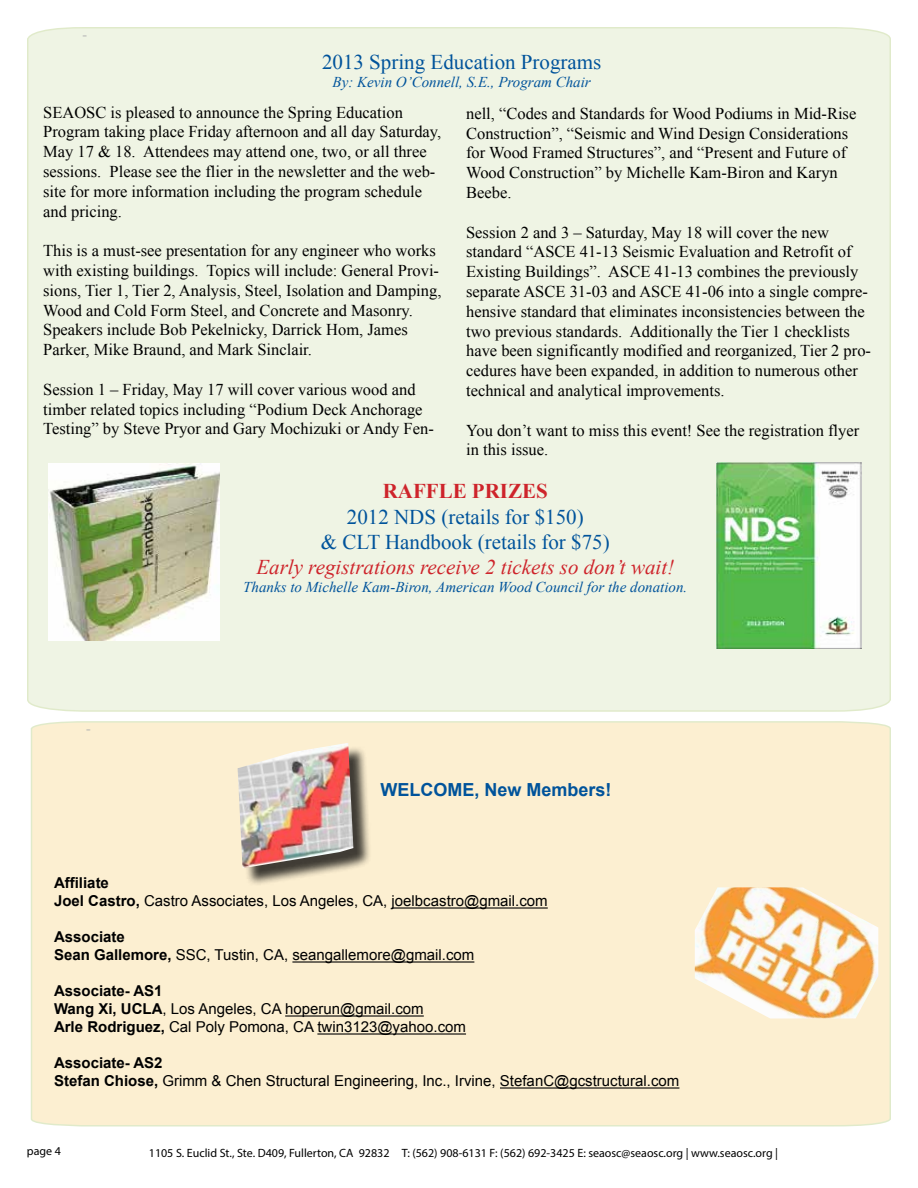
<style>
.page{position:relative;width:918px;height:1188px;background:#fff}
.page>*{position:absolute;margin:0;border:0;box-sizing:border-box;transform-origin:0 0}
.t1{font:21px/25.2px "Times New Roman";color:#00539b;text-align:center}
.t2{font:italic 21px "Times New Roman";color:#ce242b}
.t3{font:700 21px "Times New Roman";color:#ce242b}
.t4{font:700 18px "Arial";color:#00539b}
.t5{font:16.5px/19.8px "Times New Roman";color:#000}
.t6{font:15px/18px "Arial";color:#000}
.t7{font:italic 15px "Times New Roman";color:#00539b}
.t8{font:15px "Myriad Pro";color:#000}
.t9{font:12px "Myriad Pro";color:#000}
.s1{font-weight:700}
</style>
<div class="page">
<div style="left:27px;top:27px;width:864px;height:685px;background:#eff4e4"></div>
<div style="left:30px;top:721px;width:861px;height:406px;background:#fcefd1"></div>
<div style="left:240px;top:745px;width:132px;height:141px;background:#000;opacity:.75"></div>
<img style="left:238px;top:743px;width:115px;height:125px">
<hr style="left:392px;top:907px;width:156px;height:2px;background:#000">
<hr style="left:292px;top:961px;width:182px;height:2px;background:#000">
<hr style="left:285px;top:1015px;width:139px;height:2px;background:#000">
<hr style="left:317px;top:1033px;width:149px;height:2px;background:#000">
<hr style="left:500px;top:1087px;width:179px;height:2px;background:#000">
<img style="left:695px;top:887px;width:183px;height:131px">
<img style="left:716px;top:462px;width:146px;height:187px">
<img style="left:49px;top:464px;width:171px;height:176px">
<p class="t8" style="left:82px;top:25px;width:6px">-</p>
<p class="t1" style="left:322px;top:49px;width:281px">2013 Spring Education Programs</p>
<p class="t7" style="left:333px;top:72px;width:260px">By: Kevin O’Connell, S.E., Program Chair</p>
<p class="t5" style="left:466px;top:103px;width:392px">nell, “Codes and Standards for Wood Podiums in Mid-Rise Construction”, “Seismic and Wind Design Considerations for Wood Framed Structures”, and “Present and Future of Wood Construction” by Michelle Kam-Biron and Karyn Beebe.</p>
<p class="t5" style="left:466px;top:222px;width:406px">Session 2 and 3 – Saturday, May 18 will cover the new standard “ASCE 41-13 Seismic Evaluation and Retrofit of Existing Buildings”. ASCE 41-13 combines the previously separate ASCE 31-03 and ASCE 41-06 into a single compre&shy;hensive standard that eliminates inconsistencies between the two previous standards. Additionally the Tier 1 checklists have been significantly modified and reorganized, Tier 2 pro&shy;cedures have been expanded, in addition to numerous other technical and analytical improvements.</p>
<p class="t5" style="left:466px;top:420px;width:395px">You don’t want to miss this event! See the registration flyer in this issue.</p>
<p class="t3" style="left:383px;top:477px;width:167px">RAFFLE PRIZES</p>
<p class="t1" style="left:321px;top:504px;width:290px">2012 NDS (retails for $150)<br>&amp; CLT Handbook (retails for $75)</p>
<p class="t2" style="left:256px;top:553px;width:419px">Early registrations receive 2 tickets so don’t wait!</p>
<p class="t7" style="left:243px;top:577px;width:446px">Thanks to Michelle Kam-Biron, American Wood Council for the donation.</p>
<p class="t5" style="left:43px;top:102px;width:400px">SEAOSC is pleased to announce the Spring Education Program taking place Friday afternoon and all day Saturday, May 17 &amp; 18. Attendees may attend one, two, or all three sessions. Please see the flier in the newsletter and the web&shy;site for more information including the program schedule and pricing.</p>
<p class="t5" style="left:43px;top:241px;width:400px">This is a must-see presentation for any engineer who works with existing buildings. Topics will include: General Provi&shy;sions, Tier 1, Tier 2, Analysis, Steel, Isolation and Damping, Wood and Cold Form Steel, and Concrete and Masonry.<br>Speakers include Bob Pekelnicky, Darrick Hom, James Parker, Mike Braund, and Mark Sinclair.</p>
<p class="t5" style="left:43px;top:379px;width:392px">Session 1 – Friday, May 17 will cover various wood and timber related topics including “Podium Deck Anchorage<br>Testing” by Steve Pryor and Gary Mochizuki or Andy Fen-</p>
<p class="t8" style="left:86px;top:720px;width:6px">-</p>
<p class="t4" style="left:380px;top:777px;width:233px">WELCOME, New Members!</p>
<p class="t6" style="left:54px;top:874px;width:495px"><span class="s1">Affiliate<br>Joel Castro,</span> Castro Associates, Los Angeles, CA, joelbcastro@gmail.com</p>
<p class="t6" style="left:54px;top:928px;width:422px"><span class="s1">Associate<br>Sean Gallemore,</span> SSC, Tustin, CA, seangallemore@gmail.com</p>
<p class="t6" style="left:54px;top:982px;width:414px"><span class="s1">Associate- AS1<br>Wang Xi, UCLA</span>, Los Angeles, CA hoperun@gmail.com<br><span class="s1">Arle Rodriguez,</span> Cal Poly Pomona, CA twin3123@yahoo.com</p>
<p class="t6" style="left:54px;top:1054px;width:627px"><span class="s1">Associate- AS2<br>Stefan Chiose,</span> Grimm &amp; Chen Structural Engineering, Inc., Irvine, StefanC@gcstructural.com</p>
<p class="t9" style="left:27px;top:1144px;width:36px">page 4</p>
<p class="t9" style="left:149px;top:1146px;width:631px">1105 S. Euclid St., Ste. D409, Fullerton, CA 92832 T: (562) 908-6131 F: (562) 692-3425 E: seaosc@seaosc.org | www.seaosc.org |</p>
</div>
